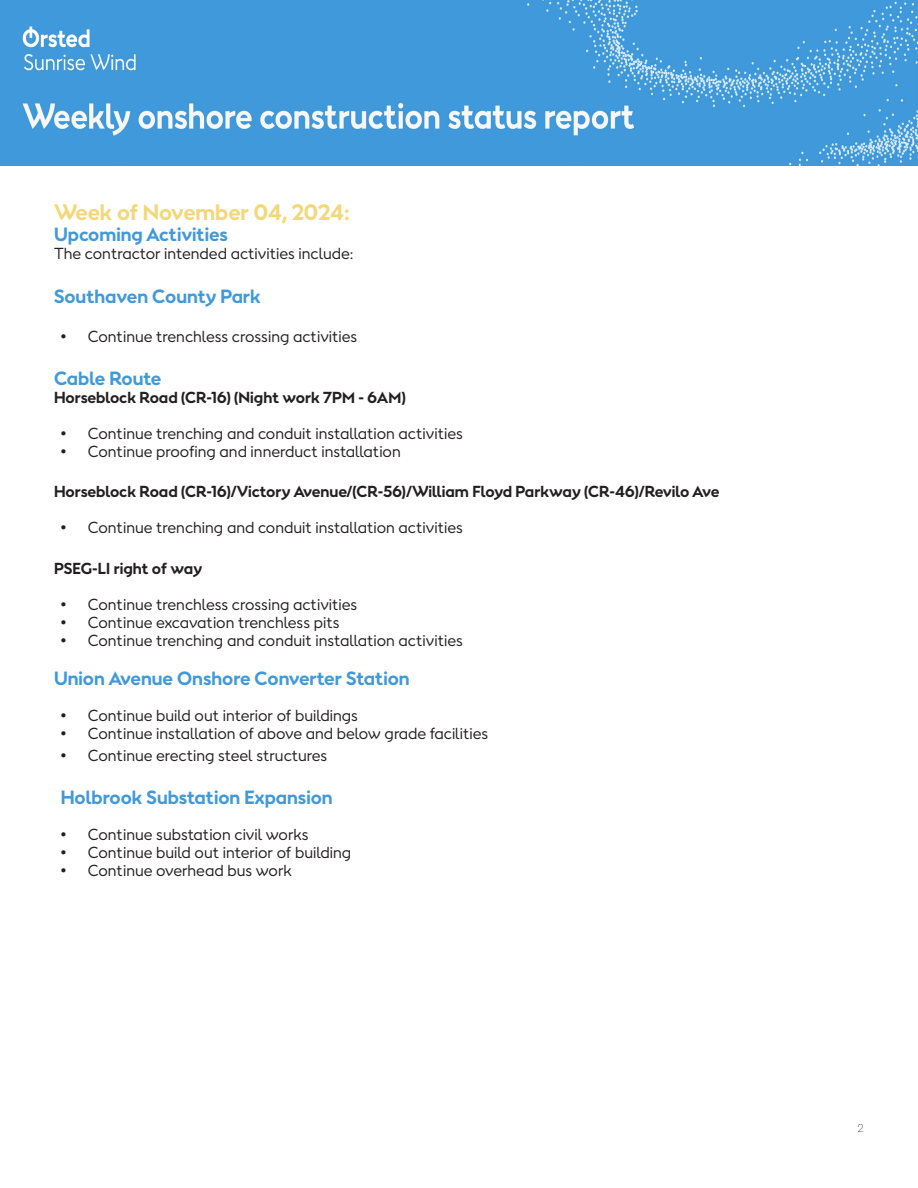
<style>
.page{position:relative;width:918px;height:1188px;background:#fff}
.page>*{position:absolute;margin:0;border:0;box-sizing:border-box;transform-origin:0 0}
.t1{font:700 21px "Orsted Sans";color:#f3d779}
.t2{font:700 18px "Orsted Sans";color:#4099da}
.t3{font:15px "Orsted Sans";color:#231f20}
.t4{font:700 15px "Orsted Sans";color:#231f20}
.t5{font:100 12px "Cera Pro";color:#231f20}
</style>
<div class="page">
<img style="left:0;top:0;width:918px;height:165px">
<p class="t1" style="left:54px;top:198px;width:297px">Week of November 04, 2024:</p>
<p class="t2" style="left:54px;top:223px;width:175px">Upcoming Activities</p>
<p class="t3" style="left:54px;top:244px;width:301px">The contractor intended activities include:</p>
<p class="t2" style="left:54px;top:284px;width:208px">Southaven County Park</p>
<p class="t3" style="left:61px;top:327px;width:298px">• Continue trenchless crossing activities</p>
<p class="t2" style="left:54px;top:367px;width:109px">Cable Route</p>
<p class="t4" style="left:54px;top:388px;width:353px">Horseblock Road (CR-16) (Night work 7PM - 6AM)</p>
<p class="t3" style="left:61px;top:424px;width:404px">• Continue trenching and conduit installation activities</p>
<p class="t3" style="left:61px;top:442px;width:342px">• Continue proofing and innerduct installation</p>
<p class="t4" style="left:54px;top:481px;width:667px">Horseblock Road (CR-16)/Victory Avenue/(CR-56)/William Floyd Parkway (CR-46)/Revilo Ave</p>
<p class="t3" style="left:61px;top:518px;width:404px">• Continue trenching and conduit installation activities</p>
<p class="t4" style="left:54px;top:559px;width:150px">PSEG-LI right of way</p>
<p class="t3" style="left:61px;top:595px;width:298px">• Continue trenchless crossing activities</p>
<p class="t3" style="left:61px;top:613px;width:280px">• Continue excavation trenchless pits</p>
<p class="t3" style="left:61px;top:631px;width:404px">• Continue trenching and conduit installation activities</p>
<p class="t2" style="left:54px;top:666px;width:357px">Union Avenue Onshore Converter Station</p>
<p class="t3" style="left:61px;top:706px;width:299px">• Continue build out interior of buildings</p>
<p class="t3" style="left:61px;top:724px;width:429px">• Continue installation of above and below grade facilities</p>
<p class="t3" style="left:61px;top:745px;width:268px">• Continue erecting steel structures</p>
<p class="t2" style="left:61px;top:785px;width:273px">Holbrook Substation Expansion</p>
<p class="t3" style="left:61px;top:824px;width:249px">• Continue substation civil works</p>
<p class="t3" style="left:61px;top:842px;width:292px">• Continue build out interior of building</p>
<p class="t3" style="left:61px;top:860px;width:233px">• Continue overhead bus work</p>
<p class="t5" style="left:858px;top:1120px;width:8px">2</p>
</div>
